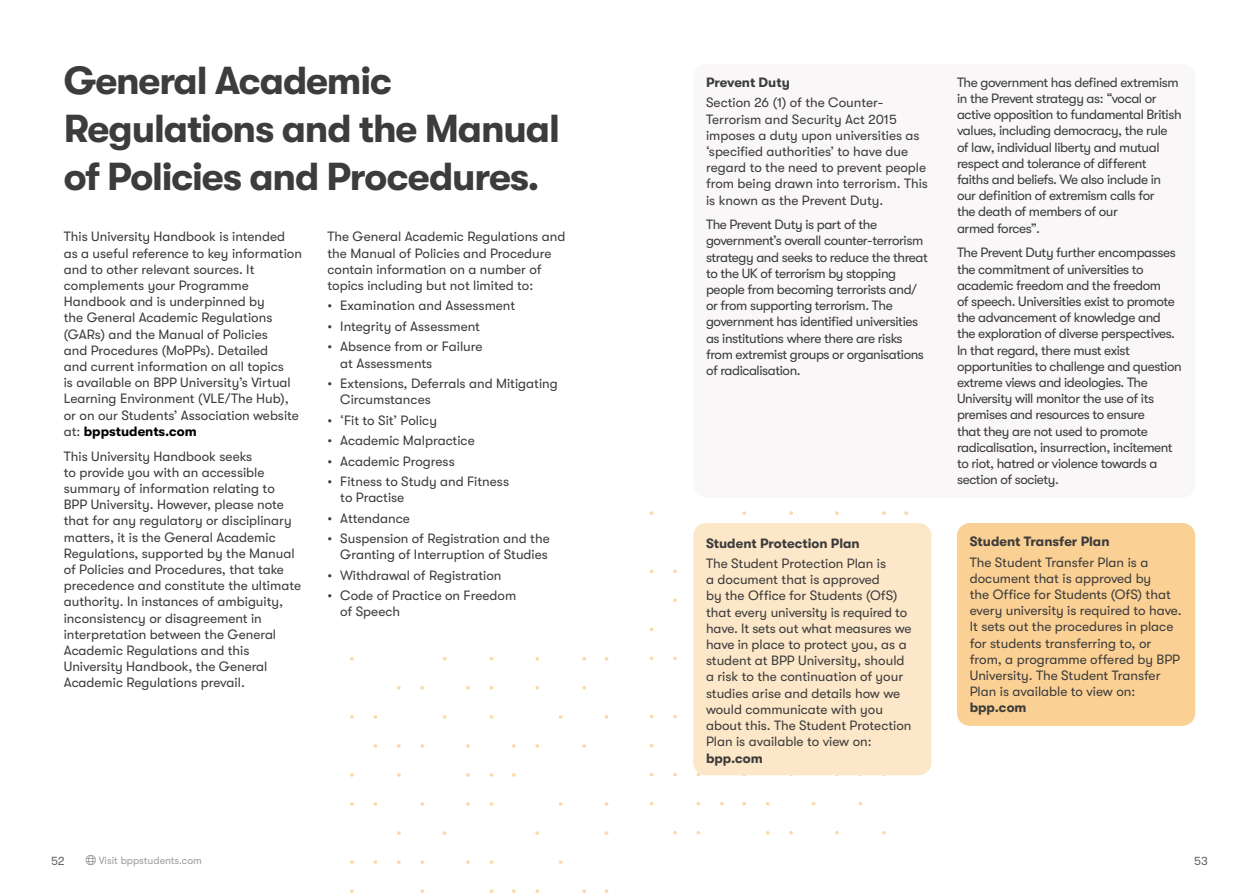
<style>
.page{position:relative;width:1259px;height:893px;background:#fff}
.page>*{position:absolute;margin:0;border:0;box-sizing:border-box;transform-origin:0 0}
.t1{font:700 39px/48px "GT Walsheim";letter-spacing:-.03em;color:#3c3c3b}
.t2{font:13.5px/16.2px "GT Walsheim";letter-spacing:-.005em;color:#3c3c3b}
.t3{font:13.5px/16.2px "GT Walsheim";letter-spacing:-.03em;color:#3c3c3b}
.t4{font:700 13.5px "GT Walsheim";color:#3c3c3b}
.t5{font:12px "GT Walsheim";color:#646363}
.t6{font:10.5px "GT Walsheim";color:#9d9d9c}
.s1{font-weight:700;color:#000}
.s2{color:#878787}
</style>
<div class="page">
<svg style="left:649px;top:511px;width:259px;height:323px"></svg>
<div style="left:693px;top:523px;width:238px;height:252px;background:#fde7c9;border-radius:13px"></div>
<div style="left:957px;top:523px;width:238px;height:203px;background:#fbd094;border-radius:13px"></div>
<div style="left:693px;top:64px;width:502px;height:433px;background:#f9f7f7;border-radius:13px"></div>
<svg style="left:350px;top:657px;width:258px;height:236px"></svg>
<h1 class="t1" style="left:64px;top:56px;width:497px">General Academic<br>Regulations and the Manual of Policies and Procedures.</h1>
<p class="t2" style="left:64px;top:229px;width:240px">This University Handbook is intended as a useful reference to key information and to other relevant sources. It complements your Programme Handbook and is underpinned by<br>the General Academic Regulations (GARs) and the Manual of Policies<br>and Procedures (MoPPs). Detailed<br>and current information on all topics<br>is available on BPP University’s Virtual Learning Environment (VLE/The Hub), or on our Students’ Association website at: <span class="s1">bppstudents.com</span></p>
<p class="t2" style="left:64px;top:448px;width:239px">This University Handbook seeks<br>to provide you with an accessible summary of information relating to BPP University. However, please note that for any regulatory or disciplinary matters, it is the General Academic Regulations, supported by the Manual of Policies and Procedures, that take precedence and constitute the ultimate authority. In instances of ambiguity, inconsistency or disagreement in interpretation between the General Academic Regulations and this University Handbook, the General Academic Regulations prevail.</p>
<p class="t2" style="left:327px;top:229px;width:239px">The General Academic Regulations and the Manual of Policies and Procedure contain information on a number of topics including but not limited to:</p>
<p class="t2" style="left:327px;top:298px;width:189px">• Examination and Assessment</p>
<p class="t2" style="left:327px;top:318px;width:154px">• Integrity of Assessment</p>
<p class="t2" style="left:340px;top:339px;width:144px;text-indent:-13px">• Absence from or Failure at Assessments</p>
<p class="t2" style="left:340px;top:375px;width:219px;text-indent:-13px">• Extensions, Deferrals and Mitigating<br>Circumstances</p>
<p class="t2" style="left:327px;top:412px;width:111px">• ‘Fit to Sit’ Policy</p>
<p class="t2" style="left:327px;top:432px;width:149px">• Academic Malpractice</p>
<p class="t2" style="left:327px;top:453px;width:129px">• Academic Progress</p>
<p class="t2" style="left:340px;top:473px;width:170px;text-indent:-13px">• Fitness to Study and Fitness to Practise</p>
<p class="t2" style="left:327px;top:510px;width:84px">• Attendance</p>
<p class="t2" style="left:327px;top:530px;width:224px;text-align:right">• Suspension of Registration and the<br>Granting of Interruption of Studies</p>
<p class="t2" style="left:327px;top:567px;width:175px">• Withdrawal of Registration</p>
<p class="t2" style="left:340px;top:588px;width:177px;text-indent:-13px">• Code of Practice on Freedom of Speech</p>
<p class="t4" style="left:706px;top:75px;width:85px">Prevent Duty</p>
<p class="t2" style="left:706px;top:95px;width:223px">Section 26 (1) of the Counter-Terrorism and Security Act 2015 imposes a duty upon universities as ‘specified authorities’ to have due regard to the need to prevent people from being drawn into terrorism. This is known as the Prevent Duty.</p>
<p class="t3" style="left:706px;top:217px;width:223px">The Prevent Duty is part of the government’s overall counter-terrorism strategy and seeks to reduce the threat to the UK of terrorism by stopping people from becoming terrorists and/ or from supporting terrorism. The government has identified universities as institutions where there are risks from extremist groups or organisations of radicalisation.</p>
<p class="t4" style="left:706px;top:535px;width:155px">Student Protection Plan</p>
<p class="t2" style="left:706px;top:555px;width:207px">The Student Protection Plan is<br>a document that is approved<br>by the Office for Students (OfS) that every university is required to have. It sets out what measures we have in place to protect you, as a student at BPP University, should a risk to the continuation of your studies arise and details how we would communicate with you about this. The Student Protection<br>Plan is available to view on:</p>
<p class="t4" style="left:706px;top:750px;width:58px">bpp.com</p>
<p class="t3" style="left:957px;top:74px;width:226px">The government has defined extremism in the Prevent strategy as: “vocal or active opposition to fundamental British values, including democracy, the rule of law, individual liberty and mutual respect and tolerance of different faiths and beliefs. We also include in our definition of extremism calls for<br>the death of members of our<br>armed forces”.</p>
<p class="t3" style="left:957px;top:245px;width:226px">The Prevent Duty further encompasses the commitment of universities to academic freedom and the freedom<br>of speech. Universities exist to promote the advancement of knowledge and the exploration of diverse perspectives.<br>In that regard, there must exist opportunities to challenge and question extreme views and ideologies. The University will monitor the use of its premises and resources to ensure<br>that they are not used to promote radicalisation, insurrection, incitement to riot, hatred or violence towards a section of society.</p>
<p class="t4" style="left:969px;top:534px;width:141px">Student Transfer Plan</p>
<p class="t2" style="left:969px;top:554px;width:213px">The Student Transfer Plan is a document that is approved by<br>the Office for Students (OfS) that every university is required to have.<br>It sets out the procedures in place for students transferring to, or from, a programme offered by BPP<br>University. The Student Transfer<br>Plan is available to view on:</p>
<p class="t4" style="left:969px;top:700px;width:58px">bpp.com</p>
<p class="t5" style="left:51px;top:854px;width:15px">52</p>
<p class="t6" style="left:86px;top:855px;width:118px"><span class="s2">●□</span> Visit bppstudents.com</p>
<p class="t5" style="left:1194px;top:854px;width:15px">53</p>
</div>
